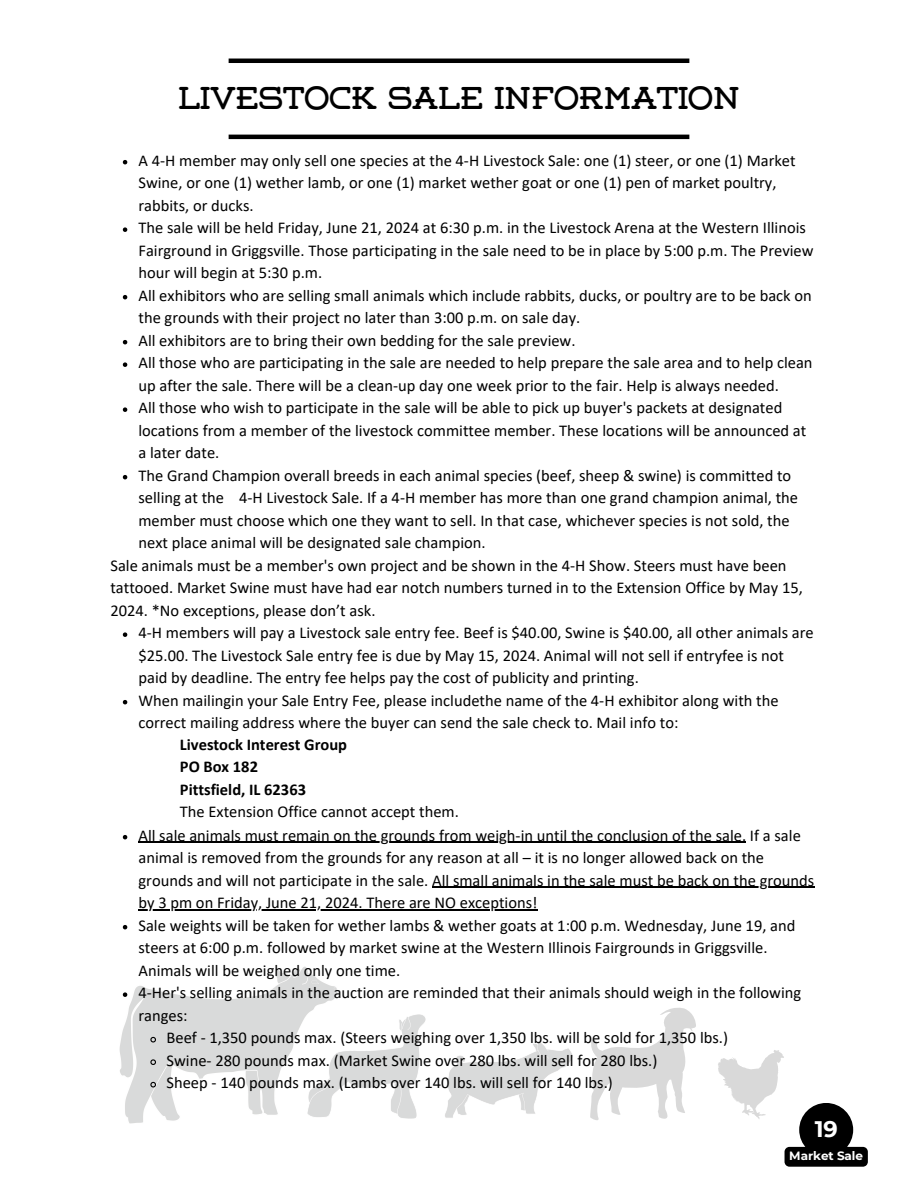
<style>
.page{position:relative;width:918px;height:1188px;background:#fff}
.page>*{position:absolute;margin:0;border:0;box-sizing:border-box;transform-origin:0 0}
.t1{font:31.5px "Weston Free";color:#000}
.t2{font:700 22.5px "Montserrat";color:#fff}
.t3{font:16.5px "Calibri";color:#000}
.t4{font:700 16.5px/22.5px "Calibri";color:#000}
.t5{font:700 12px "Montserrat";letter-spacing:-.005em;color:#fff}
</style>
<div class="page">
<hr style="left:229px;top:59px;width:460px;height:4px;background:#000">
<hr style="left:229px;top:135px;width:460px;height:4px;background:#000">
<img style="left:119px;top:967px;width:218px;height:156px">
<img style="left:307px;top:1014px;width:119px;height:105px">
<img style="left:425px;top:1034px;width:148px;height:85px">
<svg style="left:590px;top:1008px;width:106px;height:112px"></svg>
<svg style="left:718px;top:1050px;width:66px;height:69px"></svg>
<div style="left:799px;top:1103px;width:54px;height:54px;background:#000;border-radius:50%"></div>
<svg style="left:785px;top:1147px;width:83px;height:20px"></svg>
<svg style="left:123px;top:160px;width:4px;height:4px"></svg>
<svg style="left:123px;top:227px;width:4px;height:5px"></svg>
<svg style="left:123px;top:295px;width:4px;height:4px"></svg>
<svg style="left:123px;top:340px;width:4px;height:4px"></svg>
<svg style="left:123px;top:362px;width:4px;height:5px"></svg>
<svg style="left:123px;top:407px;width:4px;height:5px"></svg>
<svg style="left:123px;top:475px;width:4px;height:4px"></svg>
<svg style="left:123px;top:632px;width:4px;height:5px"></svg>
<svg style="left:123px;top:700px;width:4px;height:4px"></svg>
<svg style="left:123px;top:835px;width:4px;height:4px"></svg>
<hr style="left:138px;top:842px;width:608px;height:1px;background:#000">
<hr style="left:432px;top:887px;width:382px;height:1px;background:#000">
<hr style="left:138px;top:909px;width:400px;height:1px;background:#000">
<svg style="left:123px;top:925px;width:4px;height:4px"></svg>
<svg style="left:123px;top:992px;width:4px;height:5px"></svg>
<svg style="left:150px;top:1036px;width:7px;height:7px"></svg>
<svg style="left:150px;top:1059px;width:7px;height:7px"></svg>
<svg style="left:150px;top:1081px;width:7px;height:7px"></svg>
<h1 class="t1" style="left:178px;top:86px;width:564px">LIVESTOCK SALE INFORMATION</h1>
<p class="t3" style="left:138px;top:153px;width:659px">A 4-H member may only sell one species at the 4-H Livestock Sale: one (1) steer, or one (1) Market</p>
<p class="t3" style="left:138px;top:176px;width:640px">Swine, or one (1) wether lamb, or one (1) market wether goat or one (1) pen of market poultry,</p>
<p class="t3" style="left:138px;top:198px;width:117px">rabbits, or ducks.</p>
<p class="t3" style="left:138px;top:221px;width:669px">The sale will be held Friday, June 21, 2024 at 6:30 p.m. in the Livestock Arena at the Western Illinois</p>
<p class="t3" style="left:138px;top:243px;width:677px">Fairground in Griggsville. Those participating in the sale need to be in place by 5:00 p.m. The Preview</p>
<p class="t3" style="left:138px;top:266px;width:185px">hour will begin at 5:30 p.m.</p>
<p class="t3" style="left:138px;top:288px;width:675px">All exhibitors who are selling small animals which include rabbits, ducks, or poultry are to be back on</p>
<p class="t3" style="left:138px;top:311px;width:443px">the grounds with their project no later than 3:00 p.m. on sale day.</p>
<p class="t3" style="left:138px;top:333px;width:439px">All exhibitors are to bring their own bedding for the sale preview.</p>
<p class="t3" style="left:138px;top:356px;width:676px">All those who are participating in the sale are needed to help prepare the sale area and to help clean</p>
<p class="t3" style="left:138px;top:378px;width:642px">up after the sale. There will be a clean-up day one week prior to the fair. Help is always needed.</p>
<p class="t3" style="left:138px;top:401px;width:645px">All those who wish to participate in the sale will be able to pick up buyer's packets at designated</p>
<p class="t3" style="left:138px;top:423px;width:669px">locations from a member of the livestock committee member. These locations will be announced at</p>
<p class="t3" style="left:138px;top:446px;width:82px">a later date.</p>
<p class="t3" style="left:138px;top:468px;width:654px">The Grand Champion overall breeds in each animal species (beef, sheep &amp; swine) is committed to</p>
<p class="t3" style="left:138px;top:491px;width:661px">selling at the 4-H Livestock Sale. If a 4-H member has more than one grand champion animal, the</p>
<p class="t3" style="left:138px;top:513px;width:653px">member must choose which one they want to sell. In that case, whichever species is not sold, the</p>
<p class="t3" style="left:138px;top:536px;width:349px">next place animal will be designated sale champion.</p>
<p class="t3" style="left:110px;top:558px;width:678px">Sale animals must be a member's own project and be shown in the 4-H Show. Steers must have been</p>
<p class="t3" style="left:110px;top:581px;width:694px">tattooed. Market Swine must have had ear notch numbers turned in to the Extension Office by May 15,</p>
<p class="t3" style="left:110px;top:603px;width:267px">2024. *No exceptions, please don’t ask.</p>
<p class="t3" style="left:138px;top:626px;width:677px">4-H members will pay a Livestock sale entry fee. Beef is $40.00, Swine is $40.00, all other animals are</p>
<p class="t3" style="left:138px;top:648px;width:647px">$25.00. The Livestock Sale entry fee is due by May 15, 2024. Animal will not sell if entryfee is not</p>
<p class="t3" style="left:138px;top:671px;width:502px">paid by deadline. The entry fee helps pay the cost of publicity and printing.</p>
<p class="t3" style="left:138px;top:693px;width:642px">When mailingin your Sale Entry Fee, please includethe name of the 4-H exhibitor along with the</p>
<p class="t3" style="left:138px;top:716px;width:541px">correct mailing address where the buyer can send the sale check to. Mail info to:</p>
<p class="t4" style="left:180px;top:735px;width:169px">Livestock Interest Group<br>PO Box 182<br>Pittsfield, IL 62363</p>
<p class="t3" style="left:180px;top:805px;width:281px">The Extension Office cannot accept them.</p>
<p class="t3" style="left:138px;top:828px;width:664px">All sale animals must remain on the grounds from weigh-in until the conclusion of the sale. If a sale</p>
<p class="t3" style="left:138px;top:851px;width:627px">animal is removed from the grounds for any reason at all – it is no longer allowed back on the</p>
<p class="t3" style="left:138px;top:873px;width:677px">grounds and will not participate in the sale. All small animals in the sale must be back on the grounds</p>
<p class="t3" style="left:138px;top:896px;width:401px">by 3 pm on Friday, June 21, 2024. There are NO exceptions!</p>
<p class="t3" style="left:138px;top:918px;width:658px">Sale weights will be taken for wether lambs &amp; wether goats at 1:00 p.m. Wednesday, June 19, and</p>
<p class="t3" style="left:138px;top:941px;width:631px">steers at 6:00 p.m. followed by market swine at the Western Illinois Fairgrounds in Griggsville.</p>
<p class="t3" style="left:138px;top:963px;width:263px">Animals will be weighed only one time.</p>
<p class="t3" style="left:138px;top:986px;width:664px">4-Her's selling animals in the auction are reminded that their animals should weigh in the following</p>
<p class="t3" style="left:138px;top:1008px;width:51px">ranges:</p>
<p class="t3" style="left:167px;top:1031px;width:563px">Beef - 1,350 pounds max. (Steers weighing over 1,350 lbs. will be sold for 1,350 lbs.)</p>
<p class="t3" style="left:167px;top:1053px;width:492px">Swine- 280 pounds max. (Market Swine over 280 lbs. will sell for 280 lbs.)</p>
<p class="t3" style="left:167px;top:1076px;width:448px">Sheep - 140 pounds max. (Lambs over 140 lbs. will sell for 140 lbs.)</p>
<h2 class="t2" style="left:815px;top:1115px;width:25px">19</h2>
<p class="t5" style="left:789px;top:1149px;width:75px">Market Sale</p>
</div>
